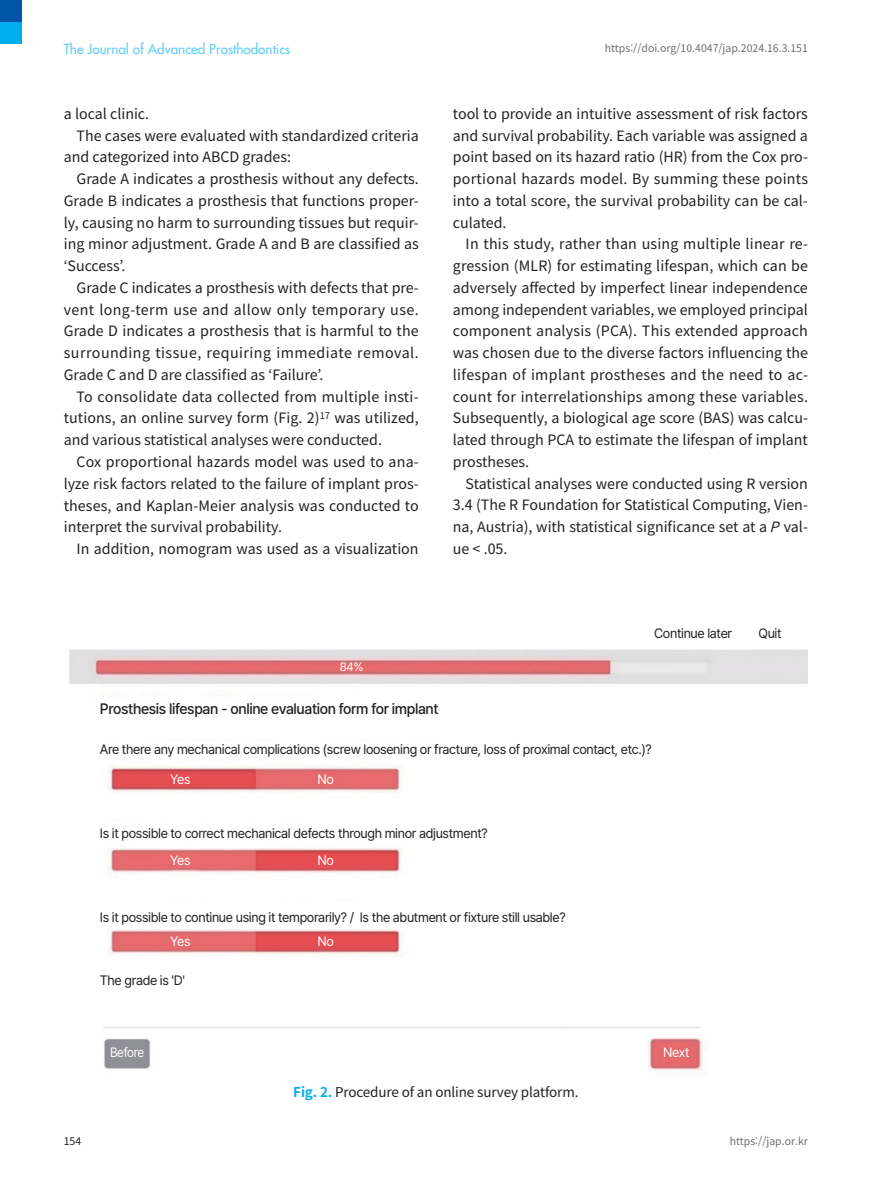
<style>
.page{position:relative;width:893px;height:1191px;background:#fff}
.page>*{position:absolute;margin:0;border:0;box-sizing:border-box;transform-origin:0 0}
.t1{font:500 15px "Pretendard";letter-spacing:-.025em;color:#231f20}
.t2{font:14.25px/21.8px "Noto Sans CJ Kkr";color:#231f20;text-align:justify}
.t3{font:14.25px "Noto Sans CJ Kkr";letter-spacing:.035em;color:#231f20}
.t4{font:14.25px "Noto Sans CJ Kkr";letter-spacing:.03em;color:#231f20}
.t5{font:13.5px "Pretendard";letter-spacing:-.025em;color:#231f20}
.t6{font:13.5px "Noto Sans CJ Kkr";letter-spacing:-.01em;color:#231f20}
.t7{font:500 13.5px "Futura Std";color:#62cdf5}
.t8{font:13.5px "Pretendard";letter-spacing:-.025em;color:#fff}
.t9{font:13.5px "Pretendard";letter-spacing:-.025em;color:#fff;scale:.9 1}
.t10{font:12px "Pretendard";color:#fff}
.t11{font:10.5px "Noto Sans CJ Kkr";color:#6c6d70}
.t12{font:10.5px "Noto Sans CJ Kkr";color:#231f20}
.s1{font-style:italic}
.s2{font-weight:700;color:#00aeef}
</style>
<div class="page">
<div style="left:0;top:22px;width:22px;height:22px;background:#00aeef"></div>
<div style="left:0;top:0;width:22px;height:22px;background:#0154a6"></div>
<img style="left:69px;top:649px;width:739px;height:422px">
<p class="t7" style="left:64px;top:40px;width:228px">The Journal of Advanced Prosthodontics</p>
<p class="t2" style="left:64px;top:103px;width:87px">a local clinic.</p>
<p class="t2" style="left:77px;top:125px;width:344px">The cases were evaluated with standardized criteria</p>
<p class="t2" style="left:64px;top:147px;width:229px">and categorized into ABCD grades:</p>
<p class="t2" style="left:77px;top:168px;width:344px">Grade A indicates a prosthesis without any defects.</p>
<p class="t2" style="left:64px;top:190px;width:357px">Grade B indicates a prosthesis that functions proper-</p>
<p class="t2" style="left:64px;top:212px;width:357px">ly, causing no harm to surrounding tissues but requir-</p>
<p class="t2" style="left:64px;top:234px;width:357px">ing minor adjustment. Grade A and B are classified as</p>
<p class="t2" style="left:64px;top:255px;width:63px">‘Success’.</p>
<p class="t2" style="left:77px;top:277px;width:344px">Grade C indicates a prosthesis with defects that pre-</p>
<p class="t4" style="left:64px;top:301px;width:356px">vent long-term use and allow only temporary use.</p>
<p class="t2" style="left:64px;top:321px;width:356px">Grade D indicates a prosthesis that is harmful to the</p>
<p class="t3" style="left:64px;top:345px;width:356px">surrounding tissue, requiring immediate removal.</p>
<p class="t2" style="left:64px;top:364px;width:261px">Grade C and D are classified as ‘Failure’.</p>
<p class="t2" style="left:77px;top:386px;width:344px">To consolidate data collected from multiple insti-</p>
<p class="t2" style="left:64px;top:407px;width:357px">tutions, an online survey form (Fig. 2)<sup>17</sup> was utilized,</p>
<p class="t2" style="left:64px;top:429px;width:320px">and various statistical analyses were conducted.</p>
<p class="t2" style="left:77px;top:451px;width:344px">Cox proportional hazards model was used to ana-</p>
<p class="t2" style="left:64px;top:473px;width:357px">lyze risk factors related to the failure of implant pros-</p>
<p class="t2" style="left:64px;top:495px;width:357px">theses, and Kaplan-Meier analysis was conducted to</p>
<p class="t2" style="left:64px;top:516px;width:220px">interpret the survival probability.</p>
<p class="t2" style="left:77px;top:538px;width:344px">In addition, nomogram was used as a visualization</p>
<p class="t11" style="left:605px;top:42px;width:205px">https://doi.org/10.4047/jap.2024.16.3.151</p>
<p class="t2" style="left:453px;top:103px;width:357px">tool to provide an intuitive assessment of risk factors and survival probability. Each variable was assigned a point based on its hazard ratio (HR) from the Cox pro&shy;portional hazards model. By summing these points into a total score, the survival probability can be cal&shy;culated.</p>
<p class="t2" style="left:453px;top:233px;width:357px;text-indent:13px">In this study, rather than using multiple linear re&shy;gression (MLR) for estimating lifespan, which can be adversely affected by imperfect linear independence among independent variables, we employed principal component analysis (PCA). This extended approach was chosen due to the diverse factors influencing the lifespan of implant prostheses and the need to ac&shy;count for interrelationships among these variables.<br>Subsequently, a biological age score (BAS) was calcu&shy;lated through PCA to estimate the lifespan of implant prostheses.</p>
<p class="t2" style="left:453px;top:473px;width:357px;text-indent:13px">Statistical analyses were conducted using R version 3.4 (The R Foundation for Statistical Computing, Vien&shy;na, Austria), with statistical significance set at a <span class="s1">P</span>val&shy;ue &lt; .05.</p>
<p class="t10" style="left:340px;top:658px;width:25px">84%</p>
<p class="t1" style="left:100px;top:698px;width:340px">Prosthesis lifespan - online evaluation form for implant</p>
<p class="t5" style="left:654px;top:624px;width:79px">Continue later</p>
<p class="t5" style="left:758px;top:624px;width:25px">Quit</p>
<p class="t5" style="left:100px;top:740px;width:553px">Are there any mechanical complications (screw loosening or fracture, loss of proximal contact, etc.)?</p>
<p class="t8" style="left:170px;top:769px;width:22px">Yes</p>
<p class="t8" style="left:318px;top:769px;width:18px">No</p>
<p class="t5" style="left:100px;top:824px;width:389px">Is it possible to correct mechanical defects through minor adjustment?</p>
<p class="t8" style="left:170px;top:850px;width:22px">Yes</p>
<p class="t8" style="left:318px;top:850px;width:18px">No</p>
<p class="t5" style="left:100px;top:908px;width:467px">Is it possible to continue using it temporarily? / Is the abutment or fixture still usable?</p>
<p class="t8" style="left:170px;top:931px;width:22px">Yes</p>
<p class="t8" style="left:318px;top:931px;width:18px">No</p>
<p class="t5" style="left:100px;top:971px;width:87px">The grade is 'D'</p>
<p class="t9" style="left:110px;top:1043px;width:39px">Before</p>
<p class="t8" style="left:663px;top:1043px;width:28px">Next</p>
<p class="t6" style="left:293px;top:1084px;width:287px"><span class="s2">Fig. 2.</span> Procedure of an online survey platform.</p>
<p class="t12" style="left:64px;top:1135px;width:19px">154</p>
<p class="t11" style="left:730px;top:1135px;width:80px">https://jap.or.kr</p>
</div>
